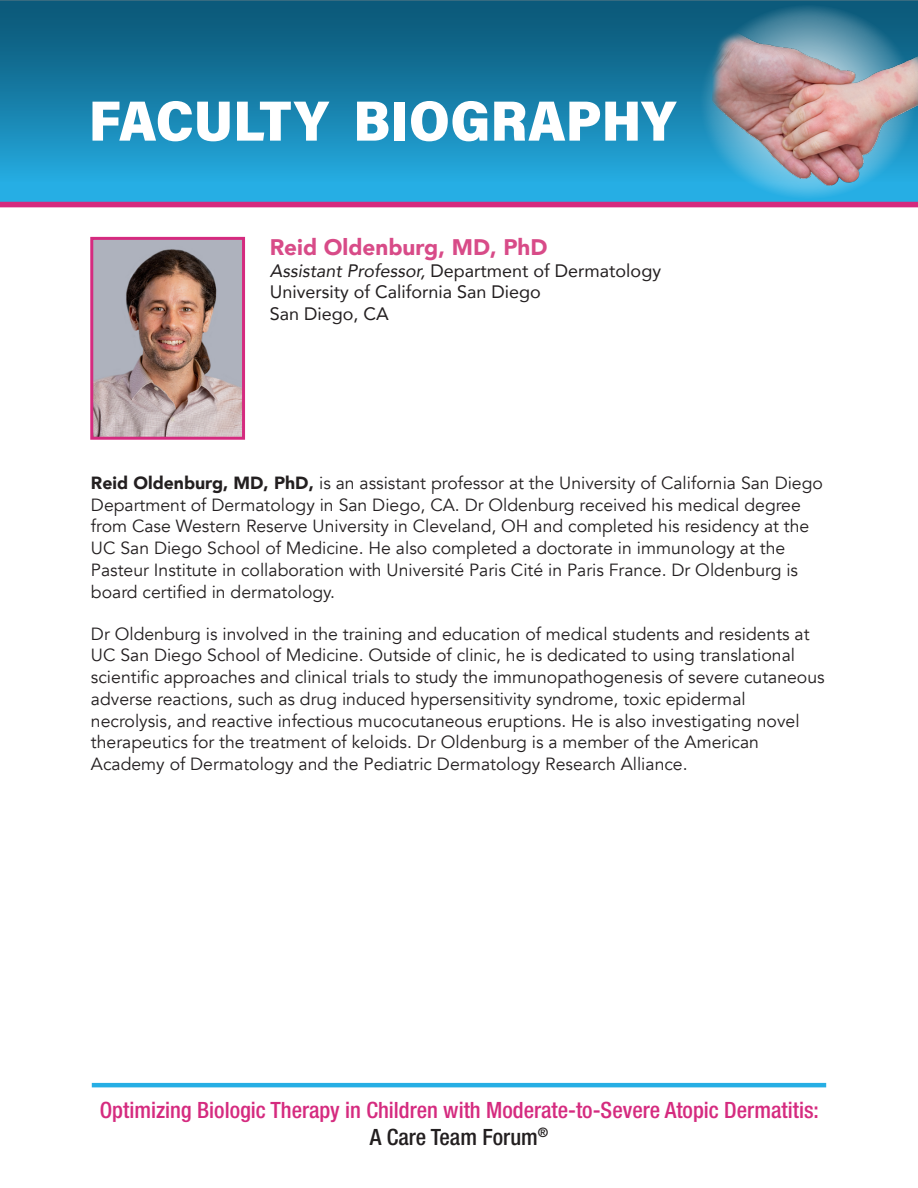
<style>
.page{position:relative;width:918px;height:1188px;background:#fff}
.page>*{position:absolute;margin:0;border:0;box-sizing:border-box;transform-origin:0 0}
.t1{font:57px "Acumin Variable Concept";letter-spacing:.005em;color:#fff}
.t2{font:500 condensed 22.5px/26.2px "Helvetica Neue LT Std";color:#d52b7f;text-align:center}
.Roboto_Light_BODY{font:900 22.5px "Avenir";color:#d84b88}
.Roboto_Light_BODY-2{font:18px "Avenir";color:#231f20}
.Roboto_Light_BODY-3{font:17.7px/21.8px "Avenir";color:#231f20}
.s1{font-style:italic}
.s2{font-weight:900}
.s3{color:#231f20}
</style>
<div class="page">
<hr style="left:92px;top:1083px;width:734px;height:4px;background:#26aee4">
<div style="left:0;top:1px;width:918px;height:204px;background:#26aee4"></div>
<div style="left:0;top:0;width:918px;height:181px;background:linear-gradient(to bottom,#095170,#23a7db)"></div>
<div style="left:0;top:202px;width:918px;height:5px;background:#d52a7d"></div>
<img style="left:703px;top:5px;width:215px;height:192px">
<img style="left:94px;top:241px;width:147px;height:195px">
<div style="left:90px;top:237px;width:155px;height:203px;border:3px solid #d52b7f"></div>
<h1 class="t1" style="left:89px;top:82px;width:589px">FACULTY BIOGRAPHY</h1>
<p class="Roboto_Light_BODY" style="left:270px;top:228px;width:279px">Reid Oldenburg, MD, PhD</p>
<p class="Roboto_Light_BODY-2" style="left:270px;top:256px;width:393px"><span class="s1">Assistant Professor,</span> Department of Dermatology</p>
<p class="Roboto_Light_BODY-2" style="left:270px;top:278px;width:273px">University of California San Diego</p>
<p class="Roboto_Light_BODY-2" style="left:270px;top:299px;width:121px">San Diego, CA</p>
<p class="Roboto_Light_BODY-3" style="left:91px;top:472px;width:733px"><span class="s2">Reid Oldenburg, MD, PhD,</span> is an assistant professor at the University of California San Diego Department of Dermatology in San Diego, CA. Dr Oldenburg received his medical degree from Case Western Reserve University in Cleveland, OH and completed his residency at the UC San Diego School of Medicine. He also completed a doctorate in immunology at the Pasteur Institute in collaboration with Université Paris Cité in Paris France. Dr Oldenburg is board certified in dermatology.</p>
<p class="Roboto_Light_BODY-3" style="left:91px;top:623px;width:735px">Dr Oldenburg is involved in the training and education of medical students and residents at UC San Diego School of Medicine. Outside of clinic, he is dedicated to using translational scientific approaches and clinical trials to study the immunopathogenesis of severe cutaneous adverse reactions, such as drug induced hypersensitivity syndrome, toxic epidermal necrolysis, and reactive infectious mucocutaneous eruptions. He is also investigating novel therapeutics for the treatment of keloids. Dr Oldenburg is a member of the American Academy of Dermatology and the Pediatric Dermatology Research Alliance.</p>
<p class="t2" style="left:100px;top:1097px;width:721px">Optimizing Biologic Therapy in Children with Moderate-to-Severe Atopic Dermatitis:<br><span class="s3">A Care Team Forum</span><sup>®</sup></p>
</div>
